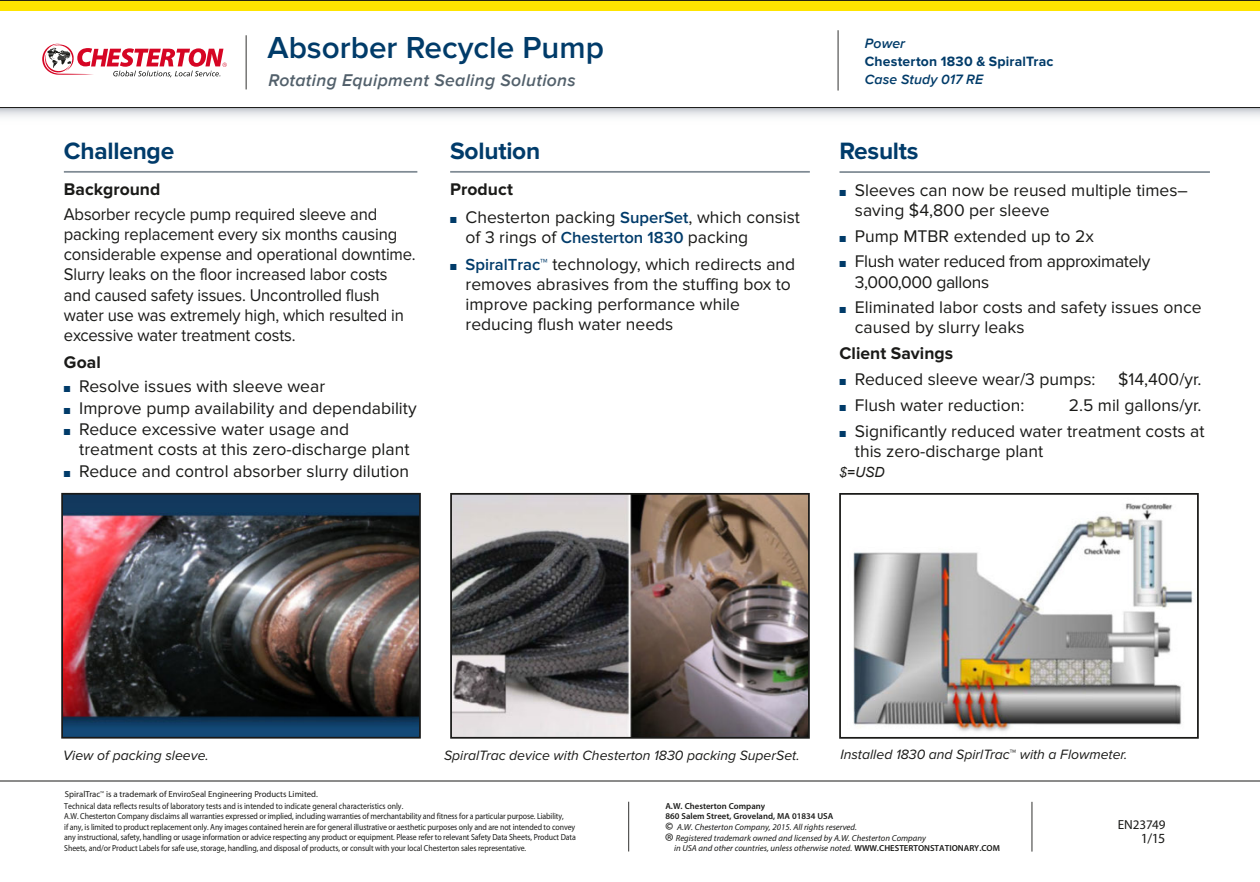
<style>
.page{position:relative;width:1260px;height:882px;background:#fff}
.page>*{position:absolute;margin:0;border:0;box-sizing:border-box;transform-origin:0 0}
.Slide_Main_Head{font:600 31.5px "Proxima Nova";color:#003b69}
.Challenge_Solution_R{font:700 24.5px "Proxima Nova";letter-spacing:-.01em;color:#003b6a}
.t1{font:300 22.75px "Myriad Pro";color:#1a1a18}
.Bodycopy{font:17.5px/20.1px "Proxima Nova";color:#1a1a18}
.Bodycopy-2{font:17.5px/20.1px "Proxima Nova";color:#1a1a18;scale:.95 1}
.Bodycopy-3{font:17.5px/20.1px "Proxima Nova";letter-spacing:-.02em;color:#1a1a18}
.t2{font:italic 600 17.5px "Proxima Nova";letter-spacing:.02em;color:#52606b}
.Bodycopy_Bold_head{font:700 17.5px "Proxima Nova";letter-spacing:.005em;color:#1a1a18}
.Bodycopy-4{font:700 17.5px "Proxima Nova";letter-spacing:.005em;color:#1a1a18}
.photo_caption{font:italic 14px "Proxima Nova";color:#1a1a18}
.Solution_text{font:700 14px "Proxima Nova";letter-spacing:.01em;color:#003b69}
.Solution_text-2{font:italic 600 14px "Proxima Nova";letter-spacing:.01em;color:#003b69}
.Bodycopy_Bold_head-2{font:italic 14px "Arial";color:#1a1a18}
.Date{font:14px "Myriad Pro";color:#1a1a18}
.Date-2{font:13.12px "Myriad Pro";letter-spacing:-.005em;color:#1a1a18}
.photo_caption-2{font:8.75px/10.5px "Myriad Pro";letter-spacing:-.01em;color:#1a1a18;scale:.9 1}
.t3{font:italic 8.75px/10.5px "Myriad Pro";color:#1a1a18}
.photo_caption-3{font:8.75px "Myriad Pro";letter-spacing:-.01em;color:#1a1a18}
.t4{font:600 8.75px/10.5px "Myriad Pro";color:#1a1a18}
.s1{color:#003b69}
.s2{font-weight:600;font-size:16.62px;color:#003b6a}
.s3{font-weight:700;font-size:16.62px;color:#003b6a}
.s4{font-family:"Proxima Nova";font-weight:700}
.s5{font-weight:700;font-style:normal}
.s6{font-weight:700;font-style:normal;font-stretch:condensed;font-size:11.38px}
.s7{font-weight:600;font-style:normal}
</style>
<div class="page">
<hr style="left:0;top:781px;width:1260px;height:1px;background:#1a1a18">
<hr style="left:1032px;top:802px;width:1px;height:50px;background:#1a1a18">
<hr style="left:628px;top:802px;width:1px;height:49px;background:#1a1a18">
<hr style="left:838px;top:30px;width:1px;height:61px;background:#1a1a18">
<svg style="left:0;top:108px;width:1260px;height:9px"></svg>
<hr style="left:246px;top:35px;width:1px;height:54px;background:#1a1a18">
<hr style="left:0;top:107px;width:1260px;height:1px;background:#1a1a18">
<div style="left:0;top:0;width:1260px;height:11px;background:#ffe500"></div>
<hr style="left:0;top:0;width:1260px;height:1px;background:#1a1a18">
<svg style="left:42px;top:43px;width:185px;height:34px"></svg>
<hr style="left:840px;top:171px;width:370px;height:2px;background:#808b94">
<img style="left:853px;top:503px;width:340px;height:228px">
<div style="left:839px;top:493px;width:360px;height:246px;border:2px solid #1a1a18"></div>
<img style="left:64px;top:496px;width:354px;height:240px">
<div style="left:61px;top:493px;width:360px;height:246px;border:2px solid #1a1a18"></div>
<img style="left:453px;top:496px;width:354px;height:240px">
<div style="left:450px;top:493px;width:360px;height:246px;border:2px solid #1a1a18"></div>
<hr style="left:450px;top:171px;width:360px;height:2px;background:#808b94">
<hr style="left:64px;top:171px;width:353px;height:2px;background:#808b94">
<p class="Slide_Main_Head" style="left:267px;top:30px;width:338px">Absorber Recycle Pump</p>
<p class="t2" style="left:268px;top:70px;width:309px">Rotating Equipment Sealing Solutions</p>
<p class="Solution_text-2" style="left:865px;top:35px;width:42px">Power</p>
<p class="Solution_text" style="left:865px;top:53px;width:190px">Chesterton 1830 &amp; SpiralTrac</p>
<p class="Solution_text-2" style="left:865px;top:72px;width:120px">Case Study 017 RE</p>
<p class="Challenge_Solution_R" style="left:450px;top:137px;width:92px">Solution</p>
<p class="Bodycopy_Bold_head" style="left:450px;top:180px;width:65px">Product</p>
<p class="Bodycopy" style="left:466px;top:207px;width:336px;text-indent:-15px"><span class="s1">■</span> Chesterton packing <span class="s2">SuperSet</span>, which consist of 3 rings of <span class="s2">Chesterton 1830</span> packing</p>
<p class="Bodycopy" style="left:466px;top:254px;width:331px;text-indent:-15px"><span class="s1">■</span> <span class="s2">SpiralTrac</span><span class="s3">™</span> technology, which redirects and removes abrasives from the stuffing box to improve packing performance while reducing flush water needs</p>
<p class="Challenge_Solution_R" style="left:64px;top:137px;width:112px">Challenge</p>
<p class="Bodycopy-4" style="left:64px;top:180px;width:98px">Background</p>
<p class="Bodycopy-2" style="left:64px;top:204px;width:372px">Absorber recycle pump required sleeve and packing replacement every six months causing considerable expense and operational downtime.<br>Slurry leaks on the floor increased labor costs and caused safety issues. Uncontrolled flush water use was extremely high, which resulted in excessive water treatment costs.</p>
<p class="Bodycopy-4" style="left:64px;top:352px;width:38px">Goal</p>
<p class="Bodycopy" style="left:64px;top:377px;width:263px"><span class="s1">■</span> Resolve issues with sleeve wear</p>
<p class="Bodycopy" style="left:64px;top:398px;width:354px"><span class="s1">■</span> Improve pump availability and dependability</p>
<p class="Bodycopy" style="left:79px;top:420px;width:332px;text-indent:-15px"><span class="s1">■</span> Reduce excessive water usage and treatment costs at this zero-discharge plant</p>
<p class="Bodycopy" style="left:64px;top:461px;width:347px"><span class="s1">■</span> Reduce and control absorber slurry dilution</p>
<p class="Bodycopy_Bold_head-2" style="left:839px;top:463px;width:47px">$=USD</p>
<p class="Challenge_Solution_R" style="left:840px;top:137px;width:81px">Results</p>
<p class="Bodycopy" style="left:855px;top:180px;width:335px;text-indent:-15px"><span class="s1">■</span> Sleeves can now be reused multiple times– saving $4,800 per sleeve</p>
<p class="Bodycopy" style="left:840px;top:226px;width:256px"><span class="s1">■</span> Pump MTBR extended up to 2x</p>
<p class="Bodycopy-3" style="left:855px;top:252px;width:297px;text-indent:-15px"><span class="s1">■</span> Flush water reduced from approximately<br>3,000,000 gallons</p>
<p class="Bodycopy" style="left:855px;top:298px;width:348px;text-indent:-15px"><span class="s1">■</span> Eliminated labor costs and safety issues once caused by slurry leaks</p>
<p class="Bodycopy_Bold_head" style="left:840px;top:343px;width:115px">Client Savings</p>
<p class="Bodycopy" style="left:840px;top:369px;width:258px"><span class="s1">■</span> Reduced sleeve wear/3 pumps:</p>
<p class="Bodycopy" style="left:1118px;top:369px;width:85px">$14,400/yr.</p>
<p class="Bodycopy" style="left:840px;top:395px;width:187px"><span class="s1">■</span> Flush water reduction:</p>
<p class="Bodycopy" style="left:1069px;top:395px;width:134px">2.5 mil gallons/yr.</p>
<p class="Bodycopy" style="left:855px;top:421px;width:351px;text-indent:-15px"><span class="s1">■</span> Significantly reduced water treatment costs at this zero-discharge plant</p>
<p class="photo_caption" style="left:63px;top:748px;width:147px">View of packing sleeve.</p>
<p class="photo_caption" style="left:444px;top:748px;width:357px">SpiralTrac device with Chesterton 1830 packing SuperSet.</p>
<p class="photo_caption-3" style="left:65px;top:789px;width:254px">SpiralTrac<span class="s4">™</span> is a trademark of EnviroSeal Engineering Products Limited.</p>
<p class="photo_caption" style="left:840px;top:747px;width:288px">Installed 1830 and SpirlTrac<span class="s5">™</span> with a Flowmeter.</p>
<p class="photo_caption-2" style="left:64px;top:801px;width:570px">Technical data reflects results of laboratory tests and is intended to indicate general characteristics only.<br>A.W. Chesterton Company disclaims all warranties expressed or implied, including warranties of merchantability and fitness for a particular purpose. Liability,<br>if any, is limited to product replacement only. Any images contained herein are for general illustrative or aesthetic purposes only and are not intended to convey any instructional, safety, handling or usage information or advice respecting any product or equipment. Please refer to relevant Safety Data Sheets, Product Data Sheets, and/or Product Labels for safe use, storage, handling, and disposal of products, or consult with your local Chesterton sales representative.</p>
<p class="t4" style="left:665px;top:800px;width:169px">A.W. Chesterton Company<br>860 Salem Street, Groveland, MA 01834 USA</p>
<p class="t3" style="left:666px;top:822px;width:193px"><span class="s6">©</span> A.W. Chesterton Company, 2015. All rights reserved.</p>
<h3 class="t1" style="left:665px;top:828px;width:10px">®</h3>
<p class="t3" style="left:674px;top:833px;width:327px">Registered trademark owned and licensed by A.W. Chesterton Company<br>in USA and other countries, unless otherwise noted. <span class="s7">WWW.CHESTERTONSTATIONARY.COM</span></p>
<p class="Date-2" style="left:1118px;top:816px;width:49px">EN23749</p>
<p class="Date" style="left:1141px;top:829px;width:26px">1/15</p>
</div>
